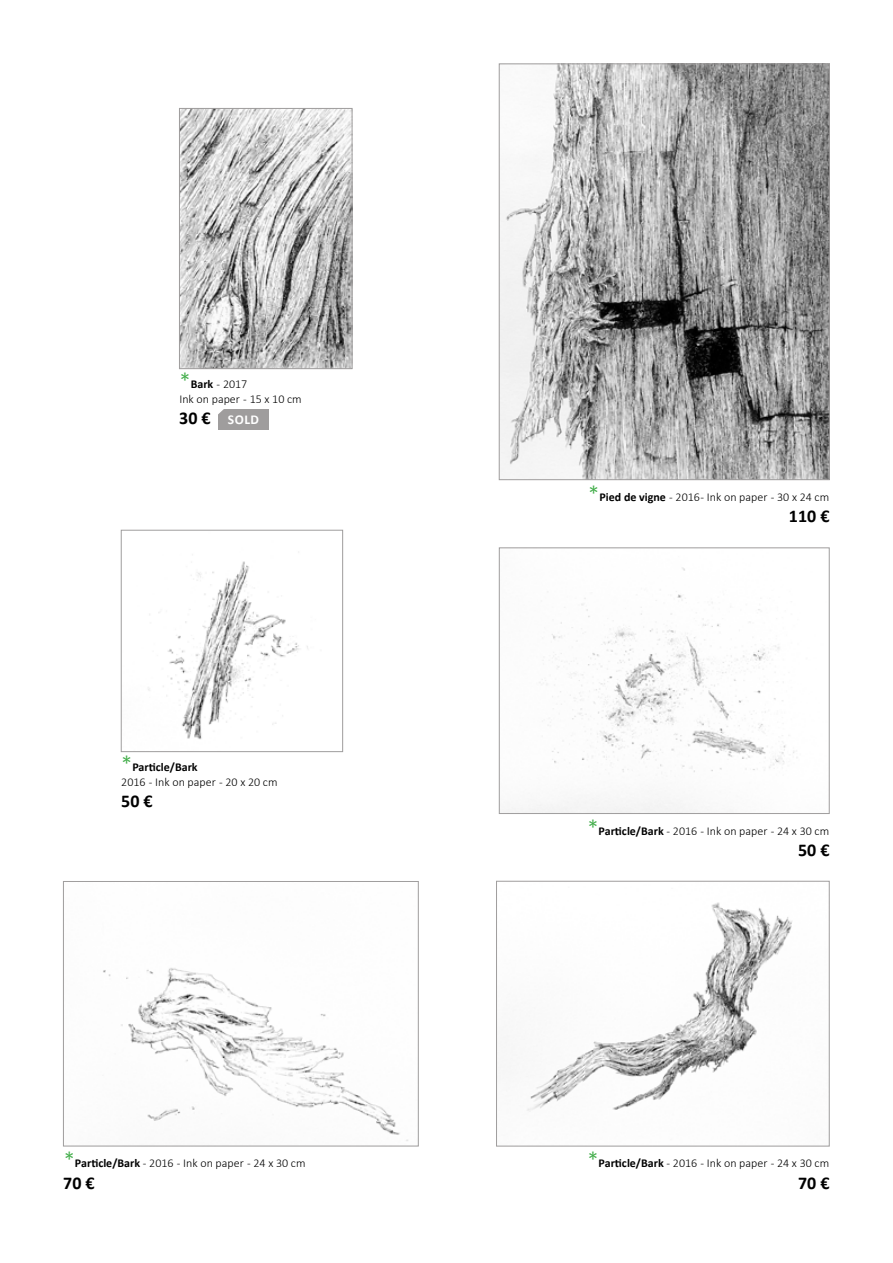
<style>
.page{position:relative;width:893px;height:1263px;background:#fff}
.page>*{position:absolute;margin:0;border:0;box-sizing:border-box;transform-origin:0 0}
.t1{font:700 18px "Calibri";color:#000}
.t2{font:700 13.5px "Calibri";color:#fff}
.t3{font:300 12px/14.4px "Calibri";color:#000}
.s1{font-size:22.5px;color:#41ad49}
.s2{font-weight:700}
</style>
<div class="page">
<img style="left:503px;top:567px;width:295px;height:245px">
<div style="left:499px;top:548px;width:330px;height:266px;border:1px solid #9f9d9d"></div>
<img style="left:148px;top:561px;width:160px;height:179px">
<div style="left:121px;top:530px;width:222px;height:222px;border:1px solid #9f9d9d"></div>
<img style="left:103px;top:968px;width:305px;height:173px">
<div style="left:63px;top:881px;width:355px;height:265px;border:1px solid #9f9d9d"></div>
<img style="left:527px;top:902px;width:265px;height:210px">
<div style="left:496px;top:881px;width:333px;height:265px;border:1px solid #9f9d9d"></div>
<img style="left:181px;top:110px;width:169px;height:257px">
<div style="left:179px;top:108px;width:173px;height:261px;border:1px solid #9f9d9d"></div>
<img style="left:501px;top:66px;width:326px;height:412px">
<div style="left:499px;top:64px;width:330px;height:416px;border:1px solid #9f9d9d"></div>
<div style="left:218px;top:409px;width:51px;height:20px;background:#9f9d9d"></div>
<svg style="left:218px;top:409px;width:6px;height:6px"></svg>
<p class="t3" style="left:179px;top:377px;width:124px"><span class="s1">*</span><span class="s2">Bark</span> - 2017<br>Ink on paper - 15 x 10 cm</p>
<h1 class="t1" style="left:179px;top:405px;width:33px">30 €</h1>
<p class="t2" style="left:228px;top:410px;width:33px">SOLD</p>
<p class="t3" style="left:121px;top:760px;width:158px"><span class="s1">*</span><span class="s2">Particle/Bark<br></span>2016 - Ink on paper - 20 x 20 cm</p>
<h1 class="t1" style="left:121px;top:788px;width:33px">50 €</h1>
<p class="t3" style="left:588px;top:490px;width:242px"><span class="s1">*</span><span class="s2">Pied de vigne</span> - 2016 - Ink on paper - 30 x 24 cm</p>
<h1 class="t1" style="left:789px;top:504px;width:42px">110 €</h1>
<p class="t3" style="left:587px;top:824px;width:243px"><span class="s1">*</span><span class="s2">Particle/Bark</span> - 2016 - Ink on paper - 24 x 30 cm</p>
<h1 class="t1" style="left:798px;top:837px;width:33px">50 €</h1>
<p class="t3" style="left:64px;top:1156px;width:243px"><span class="s1">*</span><span class="s2">Particle/Bark</span> - 2016 - Ink on paper - 24 x 30 cm</p>
<p class="t3" style="left:587px;top:1156px;width:243px"><span class="s1">*</span><span class="s2">Particle/Bark</span> - 2016 - Ink on paper - 24 x 30 cm</p>
<h1 class="t1" style="left:63px;top:1170px;width:33px">70 €</h1>
<h1 class="t1" style="left:798px;top:1170px;width:33px">70 €</h1>
</div>
